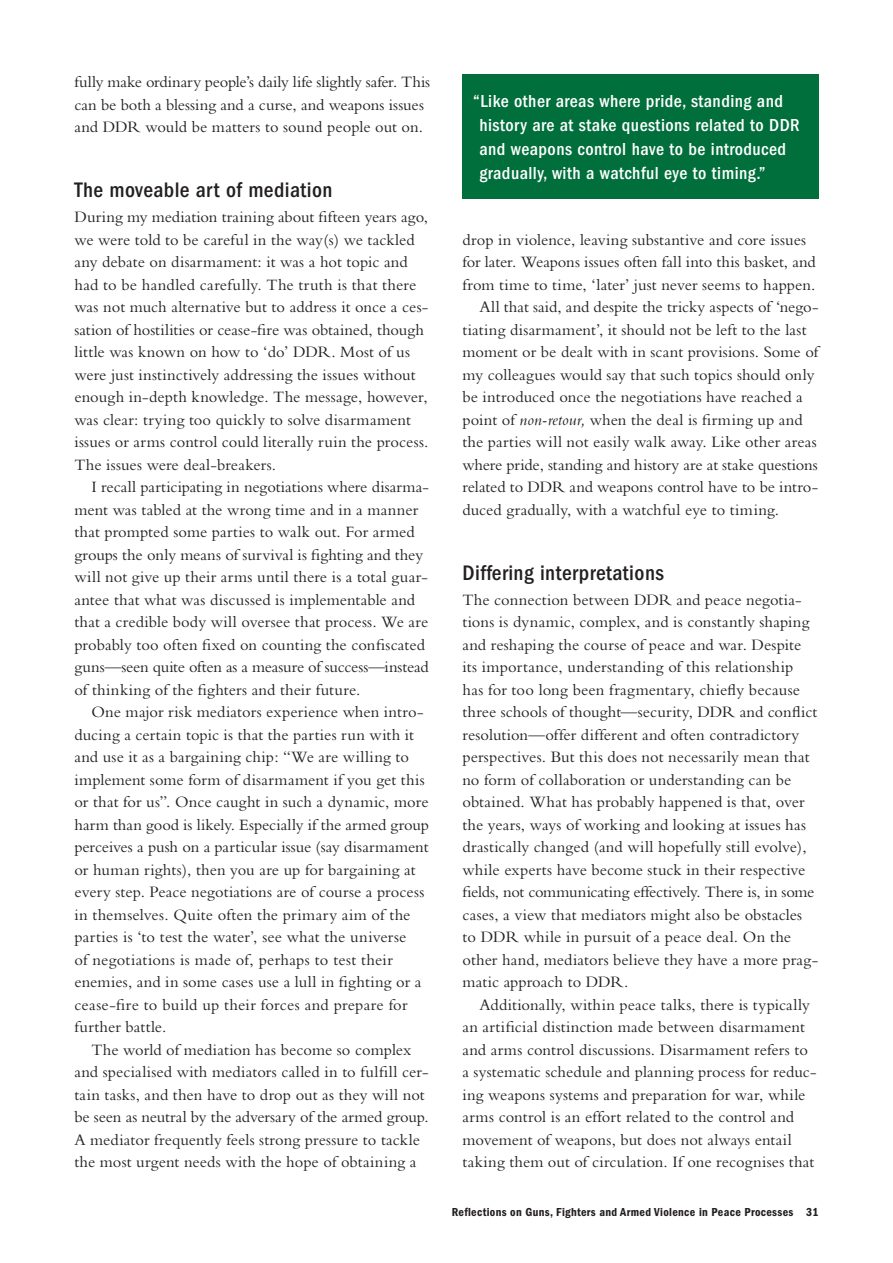
<style>
.page{position:relative;width:893px;height:1263px;background:#fff}
.page>*{position:absolute;margin:0;border:0;box-sizing:border-box;transform-origin:0 0}
.t1{font:500 condensed 21.75px "Franklin Gothic";letter-spacing:.02em;color:#231f20}
.t2{font:500 condensed 18px/24px "Franklin Gothic";letter-spacing:.025em;color:#fff}
.t3{font:16.5px/22.5px "Bembo";letter-spacing:.005em;color:#231f20}
.t4{font:600 condensed 12px "Franklin Gothic";letter-spacing:.025em;color:#231f20}
.s1{font-style:italic}
</style>
<div class="page">
<div style="left:462px;top:74px;width:357px;height:124px;background:#006f3c"></div>
<p class="t3" style="left:74px;top:70px;width:357px">fully make ordinary people’s daily life slightly safer. This can be both a blessing and a curse, and weapons issues and DDR would be matters to sound people out on.</p>
<h1 class="t1" style="left:74px;top:177px;width:260px">The moveable art of mediation</h1>
<p class="t3" style="left:74px;top:205px;width:356px">During my mediation training about fifteen years ago, we were told to be careful in the way(s) we tackled any debate on disarmament: it was a hot topic and had to be handled carefully. The truth is that there was not much alternative but to address it once a ces&shy;sation of hostilities or cease-fire was obtained, though little was known on how to ‘do’ DDR. Most of us were just instinctively addressing the issues without enough in-depth knowledge. The message, however, was clear: trying too quickly to solve disarmament issues or arms control could literally ruin the process.<br>The issues were deal-breakers.</p>
<p class="t3" style="left:74px;top:475px;width:356px;text-indent:17px">I recall participating in negotiations where disarma&shy;ment was tabled at the wrong time and in a manner that prompted some parties to walk out. For armed groups the only means of survival is fighting and they will not give up their arms until there is a total guar&shy;antee that what was discussed is implementable and that a credible body will oversee that process. We are probably too often fixed on counting the confiscated guns—seen quite often as a measure of success—instead of thinking of the fighters and their future.</p>
<p class="t3" style="left:74px;top:700px;width:356px;text-indent:17px">One major risk mediators experience when intro&shy;ducing a certain topic is that the parties run with it and use it as a bargaining chip: “We are willing to implement some form of disarmament if you get this or that for us”. Once caught in such a dynamic, more harm than good is likely. Especially if the armed group perceives a push on a particular issue (say disarmament or human rights), then you are up for bargaining at every step. Peace negotiations are of course a process in themselves. Quite often the primary aim of the parties is ‘to test the water’, see what the universe<br>of negotiations is made of, perhaps to test their enemies, and in some cases use a lull in fighting or a cease-fire to build up their forces and prepare for further battle.</p>
<p class="t3" style="left:74px;top:1038px;width:356px;text-indent:17px">The world of mediation has become so complex and specialised with mediators called in to fulfill cer&shy;tain tasks, and then have to drop out as they will not be seen as neutral by the adversary of the armed group.<br>A mediator frequently feels strong pressure to tackle the most urgent needs with the hope of obtaining a</p>
<p class="t2" style="left:479px;top:89px;width:322px;text-indent:-6px">“Like other areas where pride, standing and history are at stake questions related to DDR and weapons control have to be introduced gradually, with a watchful eye to timing.”</p>
<p class="t3" style="left:462px;top:228px;width:345px">drop in violence, leaving substantive and core issues</p>
<p class="t3" style="left:462px;top:251px;width:355px">for later. Weapons issues often fall into this basket, and</p>
<p class="t3" style="left:462px;top:273px;width:355px">from time to time, ‘later’ just never seems to happen.</p>
<p class="t3" style="left:479px;top:296px;width:341px">All that said, and despite the tricky aspects of ‘nego-</p>
<p class="t3" style="left:462px;top:318px;width:346px">tiating disarmament’, it should not be left to the last</p>
<p class="t3" style="left:462px;top:341px;width:357px">moment or be dealt with in scant provisions. Some of</p>
<p class="t3" style="left:462px;top:363px;width:354px">my colleagues would say that such topics should only</p>
<p class="t3" style="left:462px;top:386px;width:342px">be introduced once the negotiations have reached a</p>
<p class="t3" style="left:462px;top:408px;width:342px">point of <span class="s1">non-retour,</span> when the deal is firming up and</p>
<p class="t3" style="left:462px;top:431px;width:356px">the parties will not easily walk away. Like other areas</p>
<p class="t3" style="left:462px;top:453px;width:357px">where pride, standing and history are at stake questions</p>
<p class="t3" style="left:462px;top:476px;width:357px">related to DDR and weapons control have to be intro-</p>
<p class="t3" style="left:462px;top:498px;width:318px">duced gradually, with a watchful eye to timing.</p>
<h1 class="t1" style="left:462px;top:560px;width:203px">Differing interpretations</h1>
<p class="t3" style="left:462px;top:588px;width:357px">The connection between DDR and peace negotia&shy;tions is dynamic, complex, and is constantly shaping and reshaping the course of peace and war. Despite its importance, understanding of this relationship has for too long been fragmentary, chiefly because three schools of thought—security, DDR and conflict resolution—offer different and often contradictory perspectives. But this does not necessarily mean that no form of collaboration or understanding can be obtained. What has probably happened is that, over the years, ways of working and looking at issues has drastically changed (and will hopefully still evolve), while experts have become stuck in their respective fields, not communicating effectively. There is, in some cases, a view that mediators might also be obstacles to DDR while in pursuit of a peace deal. On the other hand, mediators believe they have a more prag&shy;matic approach to DDR.</p>
<p class="t3" style="left:462px;top:993px;width:356px;text-indent:17px">Additionally, within peace talks, there is typically an artificial distinction made between disarmament and arms control discussions. Disarmament refers to a systematic schedule and planning process for reduc&shy;ing weapons systems and preparation for war, while arms control is an effort related to the control and movement of weapons, but does not always entail taking them out of circulation. If one recognises that</p>
<p class="t4" style="left:452px;top:1205px;width:368px">Reflections on Guns, Fighters and Armed Violence in Peace Processes 31</p>
</div>
